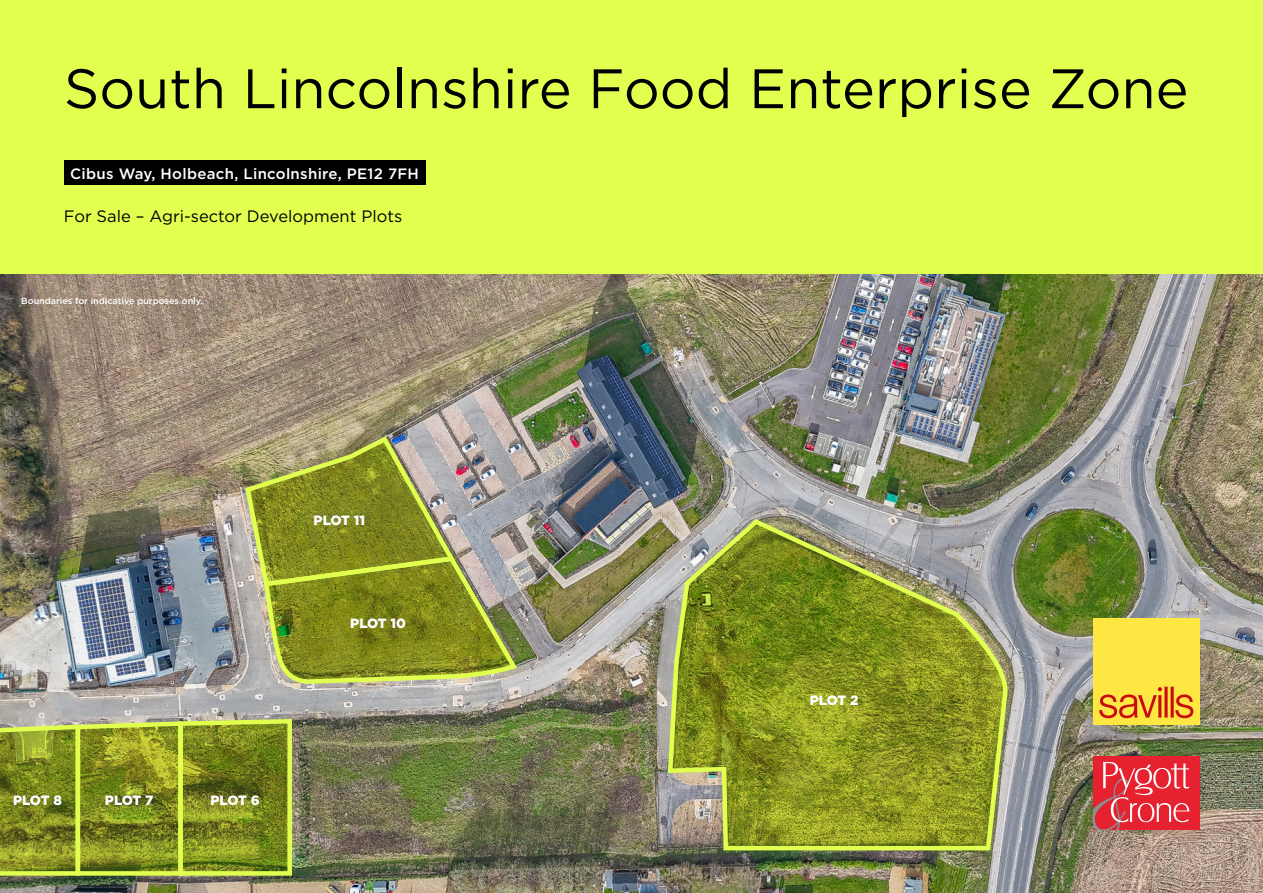
<style>
.page{position:relative;width:1263px;height:893px;background:#fff}
.page>*{position:absolute;margin:0;border:0;box-sizing:border-box;transform-origin:0 0}
.t1{font:55.5px "Gotham";color:#000}
.t2{font:16.5px "Gotham";color:#000}
.t3{font:500 15px "Gotham";letter-spacing:.02em;color:#fff}
.t4{font:900 13.5px "Gotham";letter-spacing:-.03em;color:#fff}
.t5{font:500 9px "Gotham";color:#fff}
</style>
<div class="page">
<img style="left:0;top:274px;width:1263px;height:619px">
<svg style="left:0;top:717px;width:294px;height:161px;background:#86932b"></svg>
<img style="left:243px;top:433px;width:277px;height:253px">
<img style="left:665px;top:516px;width:343px;height:337px">
<div style="left:0;top:0;width:1263px;height:274px;background:#e0ff4f"></div>
<div style="left:64px;top:160px;width:361px;height:25px;background:#000"></div>
<div style="left:1093px;top:619px;width:106px;height:106px;background:#ffe743"></div>
<svg style="left:1099px;top:687px;width:94px;height:31px"></svg>
<div style="left:1093px;top:756px;width:106px;height:74px;background:#e62130"></div>
<svg style="left:1093px;top:762px;width:96px;height:68px"></svg>
<h1 class="t1" style="left:64px;top:53px;width:1126px">South Lincolnshire Food Enterprise Zone</h1>
<p class="t3" style="left:70px;top:164px;width:350px">Cibus Way, Holbeach, Lincolnshire, PE12 7FH</p>
<p class="t2" style="left:64px;top:206px;width:340px">For Sale – Agri-sector Development Plots</p>
<p class="t5" style="left:21px;top:295px;width:183px">Boundaries for indicative purposes only.</p>
<p class="t4" style="left:314px;top:511px;width:53px">PLOT 11</p>
<p class="t4" style="left:350px;top:614px;width:57px">PLOT 10</p>
<p class="t4" style="left:13px;top:791px;width:50px">PLOT 8</p>
<p class="t4" style="left:105px;top:791px;width:50px">PLOT 7</p>
<p class="t4" style="left:211px;top:791px;width:51px">PLOT 6</p>
<p class="t4" style="left:810px;top:691px;width:50px">PLOT 2</p>
</div>
